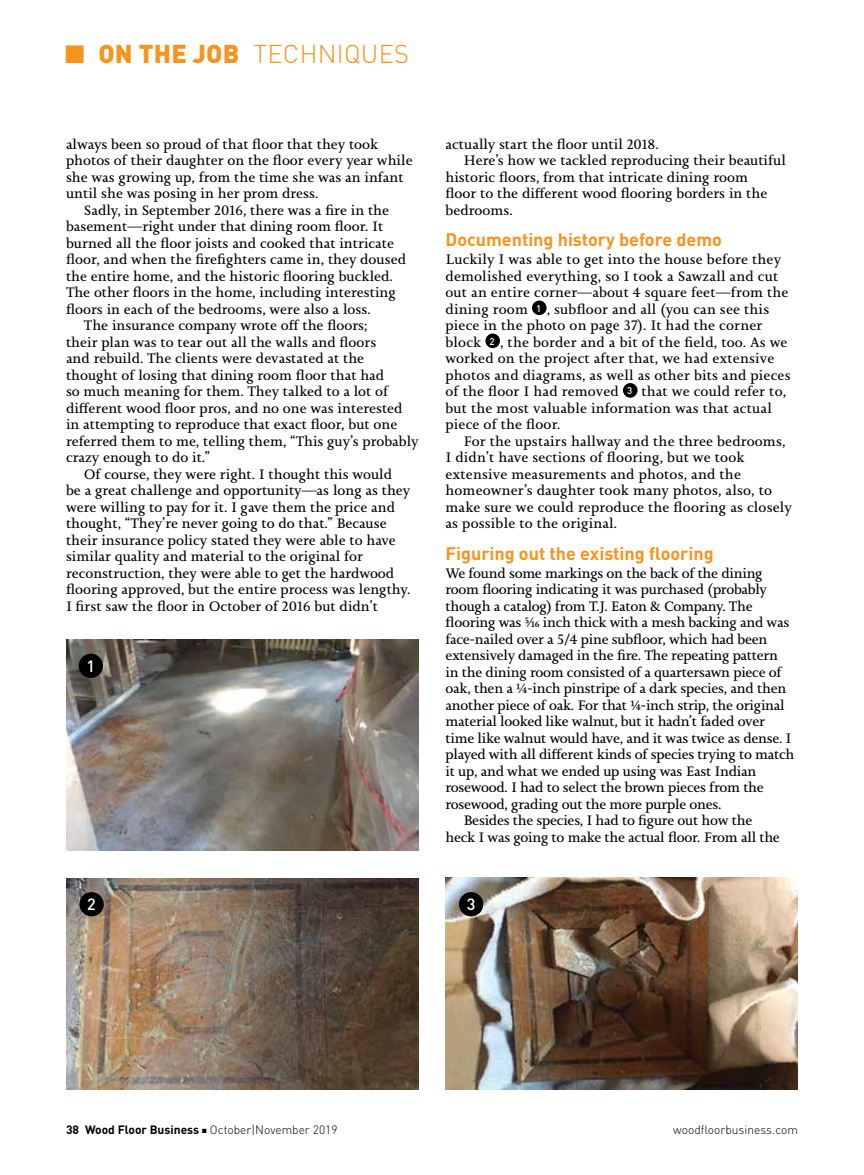
<style>
.page{position:relative;width:864px;height:1175px;background:#fff}
.page>*{position:absolute;margin:0;border:0;box-sizing:border-box;transform-origin:0 0}
.t1{font:300 25.5px "DIN Pro";letter-spacing:.01em;color:#f7941e}
.t2{font:700 18px "DIN Pro";color:#f7941e}
.t3{font:500 16.2px "DIN Pro";color:#fff}
.t4{font:14.25px/16.5px "Joanna Nova";color:#000}
.t5{font:14.25px "Joanna Nova";letter-spacing:-.02em;color:#000}
.t6{font:300 12px "DIN Pro";color:#000}
.s1{font-weight:900}
.s2{font-family:"DIN Pro";font-weight:500;font-size:9.75px;color:#fff}
.s3{font-weight:700}
</style>
<div class="page">
<img style="left:66px;top:639px;width:352px;height:211px">
<div style="left:79px;top:653px;width:24px;height:25px;background:#000;border-radius:50%"></div>
<div style="left:532px;top:300px;width:15px;height:15px;background:#000;border-radius:50%"></div>
<div style="left:485px;top:333px;width:15px;height:15px;background:#000;border-radius:50%"></div>
<div style="left:623px;top:383px;width:15px;height:15px;background:#000;border-radius:50%"></div>
<img style="left:446px;top:878px;width:352px;height:211px">
<div style="left:459px;top:892px;width:24px;height:24px;background:#000;border-radius:50%"></div>
<img style="left:66px;top:878px;width:352px;height:211px">
<div style="left:79px;top:892px;width:25px;height:24px;background:#000;border-radius:50%"></div>
<h1 class="t1" style="left:65px;top:34px;width:346px">■ <span class="s1">ON THE JOB</span> TECHNIQUES</h1>
<p class="t4" style="left:66px;top:135px;width:314px">always been so proud of that floor that they took</p>
<p class="t4" style="left:66px;top:152px;width:348px">photos of their daughter on the floor every year while</p>
<p class="t4" style="left:66px;top:168px;width:339px">she was growing up, from the time she was an infant</p>
<p class="t4" style="left:66px;top:185px;width:254px">until she was posing in her prom dress.</p>
<p class="t4" style="left:84px;top:201px;width:307px">Sadly, in September 2016, there was a fire in the</p>
<p class="t4" style="left:66px;top:218px;width:319px">basement—right under that dining room floor. It</p>
<p class="t4" style="left:66px;top:234px;width:330px">burned all the floor joists and cooked that intricate</p>
<p class="t4" style="left:66px;top:251px;width:342px">floor, and when the firefighters came in, they doused</p>
<p class="t4" style="left:66px;top:267px;width:328px">the entire home, and the historic flooring buckled.</p>
<p class="t4" style="left:66px;top:284px;width:331px">The other floors in the home, including interesting</p>
<p class="t4" style="left:66px;top:300px;width:306px">floors in each of the bedrooms, were also a loss.</p>
<p class="t4" style="left:84px;top:317px;width:285px">The insurance company wrote off the floors;</p>
<p class="t4" style="left:66px;top:333px;width:312px">their plan was to tear out all the walls and floors</p>
<p class="t4" style="left:66px;top:350px;width:300px">and rebuild. The clients were devastated at the</p>
<p class="t4" style="left:66px;top:366px;width:320px">thought of losing that dining room floor that had</p>
<p class="t4" style="left:66px;top:383px;width:324px">so much meaning for them. They talked to a lot of</p>
<p class="t4" style="left:66px;top:399px;width:338px">different wood floor pros, and no one was interested</p>
<p class="t4" style="left:66px;top:416px;width:333px">in attempting to reproduce that exact floor, but one</p>
<p class="t4" style="left:66px;top:432px;width:354px">referred them to me, telling them, “This guy’s probably</p>
<p class="t4" style="left:66px;top:449px;width:145px">crazy enough to do it.”</p>
<p class="t4" style="left:84px;top:465px;width:310px">Of course, they were right. I thought this would</p>
<p class="t4" style="left:66px;top:482px;width:346px">be a great challenge and opportunity—as long as they</p>
<p class="t4" style="left:66px;top:498px;width:331px">were willing to pay for it. I gave them the price and</p>
<p class="t4" style="left:66px;top:515px;width:322px">thought, “They’re never going to do that.” Because</p>
<p class="t4" style="left:66px;top:531px;width:331px">their insurance policy stated they were able to have</p>
<p class="t4" style="left:66px;top:548px;width:298px">similar quality and material to the original for</p>
<p class="t4" style="left:66px;top:564px;width:330px">reconstruction, they were able to get the hardwood</p>
<p class="t4" style="left:66px;top:581px;width:346px">flooring approved, but the entire process was lengthy.</p>
<p class="t4" style="left:66px;top:597px;width:314px">I first saw the floor in October of 2016 but didn’t</p>
<p class="t3" style="left:86px;top:653px;width:10px">1</p>
<p class="t4" style="left:446px;top:135px;width:215px">actually start the floor until 2018.</p>
<p class="t4" style="left:463px;top:152px;width:324px">Here’s how we tackled reproducing their beautiful</p>
<p class="t4" style="left:446px;top:168px;width:304px">historic floors, from that intricate dining room</p>
<p class="t4" style="left:446px;top:185px;width:323px">floor to the different wood flooring borders in the</p>
<p class="t4" style="left:446px;top:201px;width:69px">bedrooms.</p>
<p class="t2" style="left:446px;top:227px;width:278px">Documenting history before demo</p>
<p class="t4" style="left:445px;top:251px;width:347px">Luckily I was able to get into the house before they demolished everything, so I took a Sawzall and cut out an entire corner—about 4 square feet—from the dining room <span class="s2">1</span> , subfloor and all (you can see this piece in the photo on page 37). It had the corner block <span class="s2">2</span> , the border and a bit of the field, too. As we worked on the project after that, we had extensive photos and diagrams, as well as other bits and pieces of the floor I had removed <span class="s2">3</span> that we could refer to, but the most valuable information was that actual piece of the floor.</p>
<p class="t4" style="left:445px;top:432px;width:348px;text-indent:18px">For the upstairs hallway and the three bedrooms, I didn’t have sections of flooring, but we took extensive measurements and photos, and the homeowner’s daughter took many photos, also, to make sure we could reproduce the flooring as closely as possible to the original.</p>
<p class="t2" style="left:446px;top:541px;width:270px">Figuring out the existing flooring</p>
<p class="t5" style="left:446px;top:563px;width:319px">We found some markings on the back of the dining</p>
<p class="t5" style="left:446px;top:580px;width:323px">room flooring indicating it was purchased (probably</p>
<p class="t5" style="left:446px;top:596px;width:309px">though a catalog) from T.J. Eaton &amp; Company. The</p>
<p class="t5" style="left:446px;top:613px;width:345px">flooring was 5/16 inch thick with a mesh backing and was</p>
<p class="t5" style="left:446px;top:629px;width:324px">face-nailed over a 5/4 pine subfloor, which had been</p>
<p class="t5" style="left:446px;top:646px;width:334px">extensively damaged in the fire. The repeating pattern</p>
<p class="t5" style="left:446px;top:662px;width:338px">in the dining room consisted of a quartersawn piece of</p>
<p class="t5" style="left:446px;top:679px;width:342px">oak, then a ¼-inch pinstripe of a dark species, and then</p>
<p class="t5" style="left:446px;top:695px;width:341px">another piece of oak. For that 1/4-inch strip, the original</p>
<p class="t5" style="left:446px;top:712px;width:321px">material looked like walnut, but it hadn’t faded over</p>
<p class="t5" style="left:446px;top:728px;width:347px">time like walnut would have, and it was twice as dense. I</p>
<p class="t5" style="left:446px;top:745px;width:350px">played with all different kinds of species trying to match</p>
<p class="t5" style="left:446px;top:761px;width:312px">it up, and what we ended up using was East Indian</p>
<p class="t5" style="left:446px;top:778px;width:320px">rosewood. I had to select the brown pieces from the</p>
<p class="t5" style="left:446px;top:794px;width:277px">rosewood, grading out the more purple ones.</p>
<p class="t5" style="left:463px;top:811px;width:290px">Besides the species, I had to figure out how the</p>
<p class="t5" style="left:446px;top:827px;width:336px">heck I was going to make the actual floor. From all the</p>
<p class="t3" style="left:87px;top:891px;width:10px">2</p>
<p class="t3" style="left:467px;top:891px;width:10px">3</p>
<p class="t6" style="left:66px;top:1120px;width:273px"><span class="s3">38 Wood Floor Business</span> ■ October|November 2019</p>
<p class="t6" style="left:673px;top:1120px;width:126px">woodfloorbusiness.com</p>
</div>
